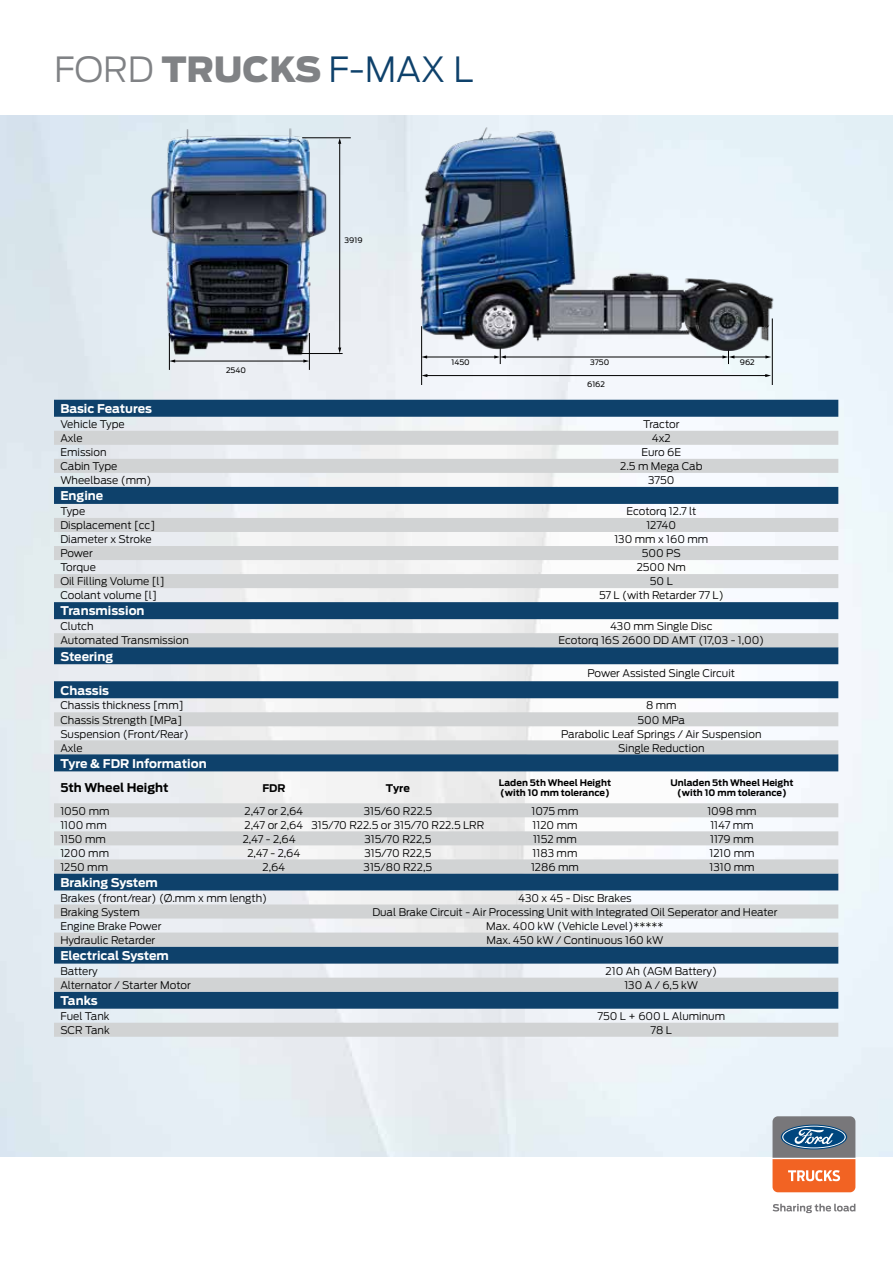
<style>
.page{position:relative;width:893px;height:1263px;background:#fff}
.page>*{position:absolute;margin:0;border:0;box-sizing:border-box;transform-origin:0 0}
.t1{font:900 34.5px "Ford Antenna";letter-spacing:-.005em;color:#808285}
.t2{font:700 12px "Ford Antenna";color:#fff}
.t3{font:700 12px "Ford Antenna";color:#000}
.t4{font:300 10.5px "Ford Antenna";color:#000}
.t5{font:700 10.5px "Ford Antenna";color:#000}
.t6{font:700 9px/10.8px "Ford Antenna";color:#000}
.t7{font:7.5px "Ford Antenna";color:#000}
.s1{font-weight:300}
.s2{font-weight:300;color:#0e416b}
</style>
<div class="page">
<img style="left:0;top:116px;width:893px;height:1042px">
<svg style="left:54px;top:400px;width:784px;height:31px;fill:#0e416b"></svg>
<svg style="left:54px;top:431px;width:784px;height:606px"></svg>
<div style="left:54px;top:754px;width:784px;height:17px;background:#0e416b"></div>
<svg style="left:54px;top:803px;width:784px;height:143px;fill:#d1d3d4"></svg>
<img style="left:125px;top:127px;width:249px;height:250px">
<hr style="left:174px;top:361px;width:130px;height:1px;background:#000">
<svg style="left:170px;top:359px;width:5px;height:4px"></svg>
<svg style="left:303px;top:359px;width:6px;height:4px"></svg>
<hr style="left:339px;top:143px;width:1px;height:206px;background:#000">
<svg style="left:338px;top:139px;width:3px;height:5px"></svg>
<svg style="left:338px;top:348px;width:3px;height:5px"></svg>
<hr style="left:169px;top:333px;width:1px;height:37px;background:#000">
<hr style="left:294px;top:353px;width:49px;height:1px;background:#000">
<hr style="left:309px;top:333px;width:1px;height:37px;background:#000">
<hr style="left:302px;top:138px;width:49px;height:1px;background:#000">
<svg style="left:772px;top:1116px;width:83px;height:76px;background:#a6796a"></svg>
<svg style="left:772px;top:1204px;width:83px;height:9px"></svg>
<hr style="left:426px;top:375px;width:340px;height:1px;background:#000">
<svg style="left:422px;top:374px;width:5px;height:3px"></svg>
<svg style="left:765px;top:374px;width:6px;height:3px"></svg>
<hr style="left:505px;top:357px;width:219px;height:1px;background:#000">
<hr style="left:426px;top:357px;width:69px;height:1px;background:#000">
<svg style="left:422px;top:355px;width:5px;height:4px"></svg>
<hr style="left:733px;top:357px;width:33px;height:1px;background:#000">
<svg style="left:765px;top:355px;width:6px;height:4px"></svg>
<hr style="left:421px;top:326px;width:1px;height:59px;background:#000">
<svg style="left:494px;top:350px;width:12px;height:14px"></svg>
<svg style="left:722px;top:350px;width:12px;height:14px"></svg>
<hr style="left:772px;top:318px;width:1px;height:67px;background:#000">
<img style="left:393px;top:126px;width:385px;height:224px">
<h1 class="t1" style="left:54px;top:37px;width:421px"><span class="s1">FORD</span> TRUCKS <span class="s2">F-MAX L</span></h1>
<p class="t7" style="left:226px;top:364px;width:22px">2540</p>
<p class="t7" style="left:345px;top:234px;width:19px">3919</p>
<p class="t7" style="left:452px;top:355px;width:20px">1450</p>
<p class="t7" style="left:590px;top:355px;width:21px">3750</p>
<p class="t7" style="left:740px;top:355px;width:17px">962</p>
<p class="t7" style="left:587px;top:378px;width:19px">6162</p>
<p class="t2" style="left:60px;top:398px;width:93px">Basic Features</p>
<p class="t4" style="left:60px;top:415px;width:66px">Vehicle Type</p>
<p class="t4" style="left:643px;top:415px;width:38px">Tractor</p>
<p class="t4" style="left:60px;top:429px;width:24px">Axle</p>
<p class="t4" style="left:652px;top:429px;width:20px">4x2</p>
<p class="t4" style="left:60px;top:443px;width:48px">Emission</p>
<p class="t4" style="left:641px;top:443px;width:41px">Euro 6E</p>
<p class="t4" style="left:60px;top:457px;width:59px">Cabin Type</p>
<p class="t4" style="left:620px;top:457px;width:84px">2.5 m Mega Cab</p>
<p class="t4" style="left:60px;top:471px;width:93px">Wheelbase (mm)</p>
<p class="t4" style="left:648px;top:471px;width:28px">3750</p>
<p class="t2" style="left:60px;top:485px;width:44px">Engine</p>
<p class="t4" style="left:60px;top:502px;width:26px">Type</p>
<p class="t4" style="left:626px;top:502px;width:71px">Ecotorq 12.7 lt</p>
<p class="t4" style="left:60px;top:516px;width:96px">Displacement [cc]</p>
<p class="t4" style="left:646px;top:516px;width:31px">12740</p>
<p class="t4" style="left:60px;top:530px;width:93px">Diameter x Stroke</p>
<p class="t4" style="left:614px;top:530px;width:96px">130 mm x 160 mm</p>
<p class="t4" style="left:60px;top:544px;width:34px">Power</p>
<p class="t4" style="left:642px;top:544px;width:41px">500 PS</p>
<p class="t4" style="left:60px;top:558px;width:37px">Torque</p>
<p class="t4" style="left:637px;top:558px;width:51px">2500 Nm</p>
<p class="t4" style="left:60px;top:573px;width:106px">Oil Filling Volume [l]</p>
<p class="t4" style="left:650px;top:573px;width:24px">50 L</p>
<p class="t4" style="left:60px;top:587px;width:98px">Coolant volume [l]</p>
<p class="t4" style="left:599px;top:587px;width:126px">57 L (with Retarder 77 L)</p>
<p class="t2" style="left:60px;top:600px;width:86px">Transmission</p>
<p class="t4" style="left:60px;top:618px;width:35px">Clutch</p>
<p class="t4" style="left:610px;top:618px;width:104px">430 mm Single Disc</p>
<p class="t4" style="left:60px;top:632px;width:130px">Automated Transmission</p>
<p class="t4" style="left:558px;top:632px;width:207px">Ecotorq 16S 2600 DD AMT (17,03 - 1,00)</p>
<p class="t2" style="left:60px;top:645px;width:54px">Steering</p>
<p class="t4" style="left:587px;top:664px;width:149px">Power Assisted Single Circuit</p>
<p class="t2" style="left:60px;top:679px;width:50px">Chassis</p>
<p class="t4" style="left:60px;top:697px;width:125px">Chassis thickness [mm]</p>
<p class="t4" style="left:646px;top:697px;width:32px">8 mm</p>
<p class="t4" style="left:60px;top:711px;width:123px">Chassis Strength [MPa]</p>
<p class="t4" style="left:637px;top:711px;width:49px">500 MPa</p>
<p class="t4" style="left:60px;top:725px;width:130px">Suspension (Front/Rear)</p>
<p class="t4" style="left:561px;top:725px;width:202px">Parabolic Leaf Springs / Air Suspension</p>
<p class="t4" style="left:60px;top:739px;width:24px">Axle</p>
<p class="t4" style="left:618px;top:739px;width:88px">Single Reduction</p>
<p class="t2" style="left:60px;top:752px;width:148px">Tyre &amp; FDR Information</p>
<p class="t3" style="left:60px;top:777px;width:110px">5th Wheel Height</p>
<p class="t5" style="left:262px;top:778px;width:25px">FDR</p>
<p class="t5" style="left:386px;top:778px;width:25px">Tyre</p>
<p class="t6" style="left:499px;top:776px;width:114px">Laden 5th Wheel Height (with 10 mm tolerance)</p>
<p class="t6" style="left:671px;top:776px;width:124px;text-align:center">Unladen 5th Wheel Height (with 10 mm tolerance)</p>
<p class="t4" style="left:60px;top:802px;width:51px">1050 mm</p>
<p class="t4" style="left:245px;top:802px;width:60px">2,47 or 2,64</p>
<p class="t4" style="left:364px;top:802px;width:70px">315/60 R22.5</p>
<p class="t4" style="left:532px;top:802px;width:48px">1075 mm</p>
<p class="t4" style="left:707px;top:802px;width:51px">1098 mm</p>
<p class="t4" style="left:60px;top:816px;width:48px">1100 mm</p>
<p class="t4" style="left:245px;top:816px;width:241px">2,47 or 2,64 315/70 R22.5 or 315/70 R22.5 LRR</p>
<p class="t4" style="left:532px;top:816px;width:46px">1120 mm</p>
<p class="t4" style="left:710px;top:816px;width:45px">1147 mm</p>
<p class="t4" style="left:60px;top:830px;width:47px">1150 mm</p>
<p class="t4" style="left:243px;top:830px;width:55px">2,47 - 2,64</p>
<p class="t4" style="left:364px;top:830px;width:69px">315/70 R22,5</p>
<p class="t4" style="left:533px;top:830px;width:46px">1152 mm</p>
<p class="t4" style="left:710px;top:830px;width:45px">1179 mm</p>
<p class="t4" style="left:60px;top:844px;width:50px">1200 mm</p>
<p class="t4" style="left:247px;top:844px;width:55px">2,47 - 2,64</p>
<p class="t4" style="left:364px;top:844px;width:69px">315/70 R22,5</p>
<p class="t4" style="left:533px;top:844px;width:46px">1183 mm</p>
<p class="t4" style="left:709px;top:844px;width:46px">1210 mm</p>
<p class="t4" style="left:60px;top:858px;width:49px">1250 mm</p>
<p class="t4" style="left:263px;top:858px;width:24px">2,64</p>
<p class="t4" style="left:364px;top:858px;width:70px">315/80 R22,5</p>
<p class="t4" style="left:531px;top:858px;width:49px">1286 mm</p>
<p class="t4" style="left:709px;top:858px;width:47px">1310 mm</p>
<p class="t2" style="left:60px;top:871px;width:99px">Braking System</p>
<p class="t4" style="left:60px;top:889px;width:208px">Brakes (front/rear) (Ø.mm x mm length)</p>
<p class="t4" style="left:518px;top:889px;width:115px">430 x 45 - Disc Brakes</p>
<p class="t4" style="left:60px;top:903px;width:81px">Braking System</p>
<p class="t4" style="left:372px;top:903px;width:407px">Dual Brake Circuit - Air Processing Unit with Integrated Oil Seperator and Heater</p>
<p class="t4" style="left:60px;top:917px;width:103px">Engine Brake Power</p>
<p class="t4" style="left:486px;top:917px;width:179px">Max. 400 kW (Vehicle Level)*****</p>
<p class="t4" style="left:60px;top:931px;width:97px">Hydraulic Retarder</p>
<p class="t4" style="left:486px;top:931px;width:178px">Max. 450 kW / Continuous 160 kW</p>
<p class="t2" style="left:60px;top:945px;width:110px">Electrical System</p>
<p class="t4" style="left:60px;top:962px;width:39px">Battery</p>
<p class="t4" style="left:606px;top:962px;width:113px">210 Ah (AGM Battery)</p>
<p class="t4" style="left:60px;top:976px;width:132px">Alternator / Starter Motor</p>
<p class="t4" style="left:624px;top:976px;width:75px">130 A / 6,5 kW</p>
<p class="t2" style="left:60px;top:990px;width:39px">Tanks</p>
<p class="t4" style="left:60px;top:1007px;width:51px">Fuel Tank</p>
<p class="t4" style="left:598px;top:1007px;width:129px">750 L + 600 L Aluminum</p>
<p class="t4" style="left:60px;top:1021px;width:51px">SCR Tank</p>
<p class="t4" style="left:651px;top:1021px;width:23px">78 L</p>
</div>
